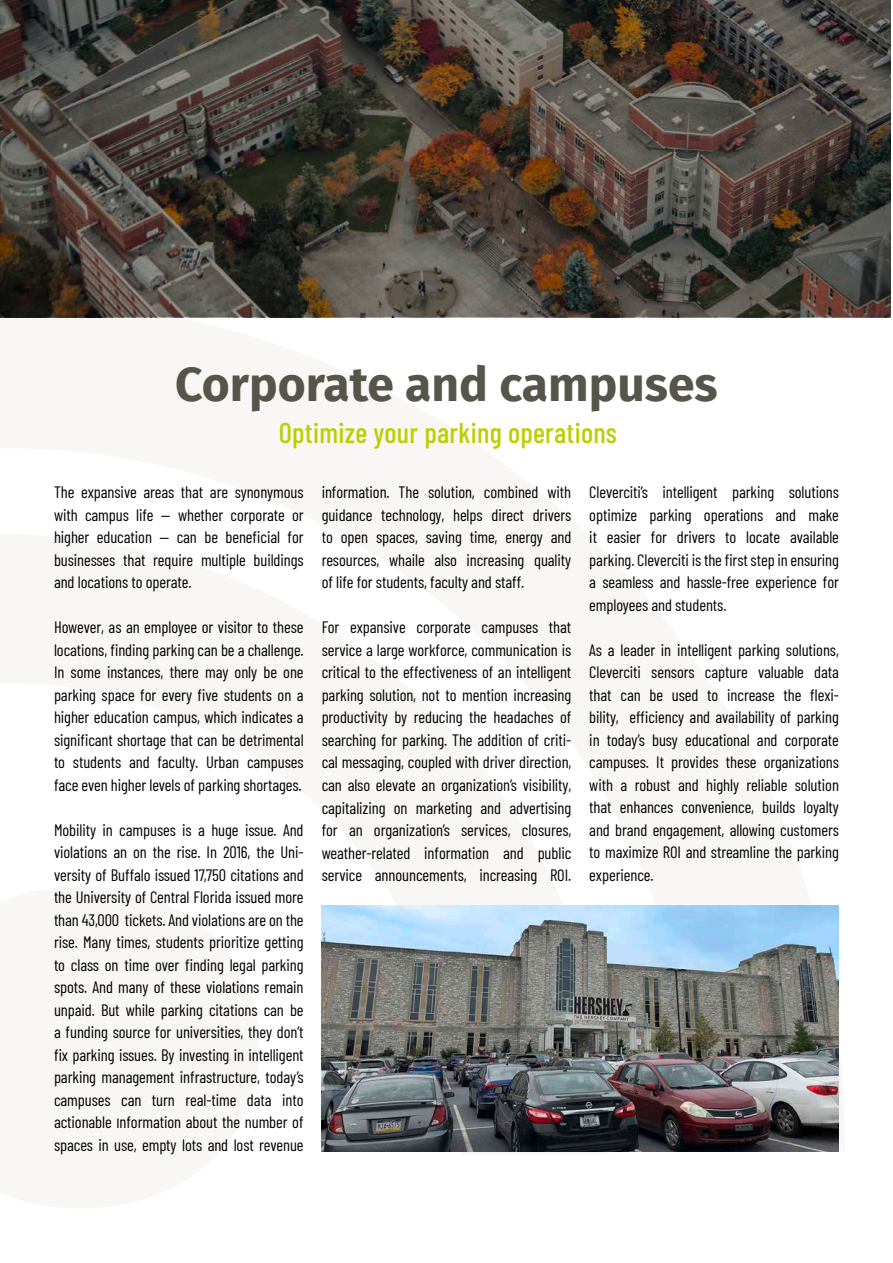
<style>
.page{position:relative;width:893px;height:1263px;background:#fff}
.page>*{position:absolute;margin:0;border:0;box-sizing:border-box;transform-origin:0 0}
.t1{font:700 48px "Fira Sans";color:#56554a}
.t2{font:500 28.5px "Barlow Condensed";letter-spacing:.01em;color:#bcce00}
.t3{font:16.5px/22.5px "Barlow Condensed";letter-spacing:-.005em;color:#000;text-align:justify}
</style>
<div class="page">
<img style="left:322px;top:906px;width:517px;height:245px">
<svg style="left:0;top:0;width:891px;height:317px;background:#49423a"></svg>
<h1 class="t1" style="left:175px;top:344px;width:544px">Corporate and campuses</h1>
<h2 class="t2" style="left:279px;top:412px;width:340px">Optimize your parking operations</h2>
<p class="t3" style="left:54px;top:480px;width:251px">The expansive areas that are synonymous with campus life — whether corporate or higher education — can be beneficial for businesses that require multiple buildings and locations to operate.</p>
<p class="t3" style="left:54px;top:615px;width:251px">However, as an employee or visitor to these locations, finding parking can be a challenge.<br>In some instances, there may only be one parking space for every five students on a higher education campus, which indicates a significant shortage that can be detrimental to students and faculty. Urban campuses face even higher levels of parking shortages.</p>
<p class="t3" style="left:54px;top:817px;width:251px">Mobility in campuses is a huge issue. And violations an on the rise. In 2016, the Uni&shy;versity of Buffalo issued 17,750 citations and the University of Central Florida issued more than 43,000 tickets. And violations are on the rise. Many times, students prioritize getting to class on time over finding legal parking spots. And many of these violations remain unpaid. But while parking citations can be a funding source for universities, they don’t fix parking issues. By investing in intelligent parking management infrastructure, today’s campuses can turn real-time data into actionable Information about the number of spaces in use, empty lots and lost revenue</p>
<p class="t3" style="left:589px;top:480px;width:251px">Cleverciti’s intelligent parking solutions optimize parking operations and make it easier for drivers to locate available parking. Cleverciti is the first step in ensuring a seamless and hassle-free experience for employees and students.</p>
<p class="t3" style="left:589px;top:637px;width:251px">As a leader in intelligent parking solutions, Cleverciti sensors capture valuable data that can be used to increase the flexi&shy;bility, efficiency and availability of parking in today’s busy educational and corporate campuses. It provides these organizations with a robust and highly reliable solution that enhances convenience, builds loyalty and brand engagement, allowing customers to maximize ROI and streamline the parking experience.</p>
<p class="t3" style="left:322px;top:480px;width:251px">information. The solution, combined with guidance technology, helps direct drivers to open spaces, saving time, energy and resources, whaile also increasing quality of life for students, faculty and staff.</p>
<p class="t3" style="left:322px;top:615px;width:251px">For expansive corporate campuses that service a large workforce, communication is critical to the effectiveness of an intelligent parking solution, not to mention increasing productivity by reducing the headaches of searching for parking. The addition of criti&shy;cal messaging, coupled with driver direction, can also elevate an organization’s visibility, capitalizing on marketing and advertising for an organization’s services, closures, weather-related information and public service announcements, increasing ROI.</p>
</div>
